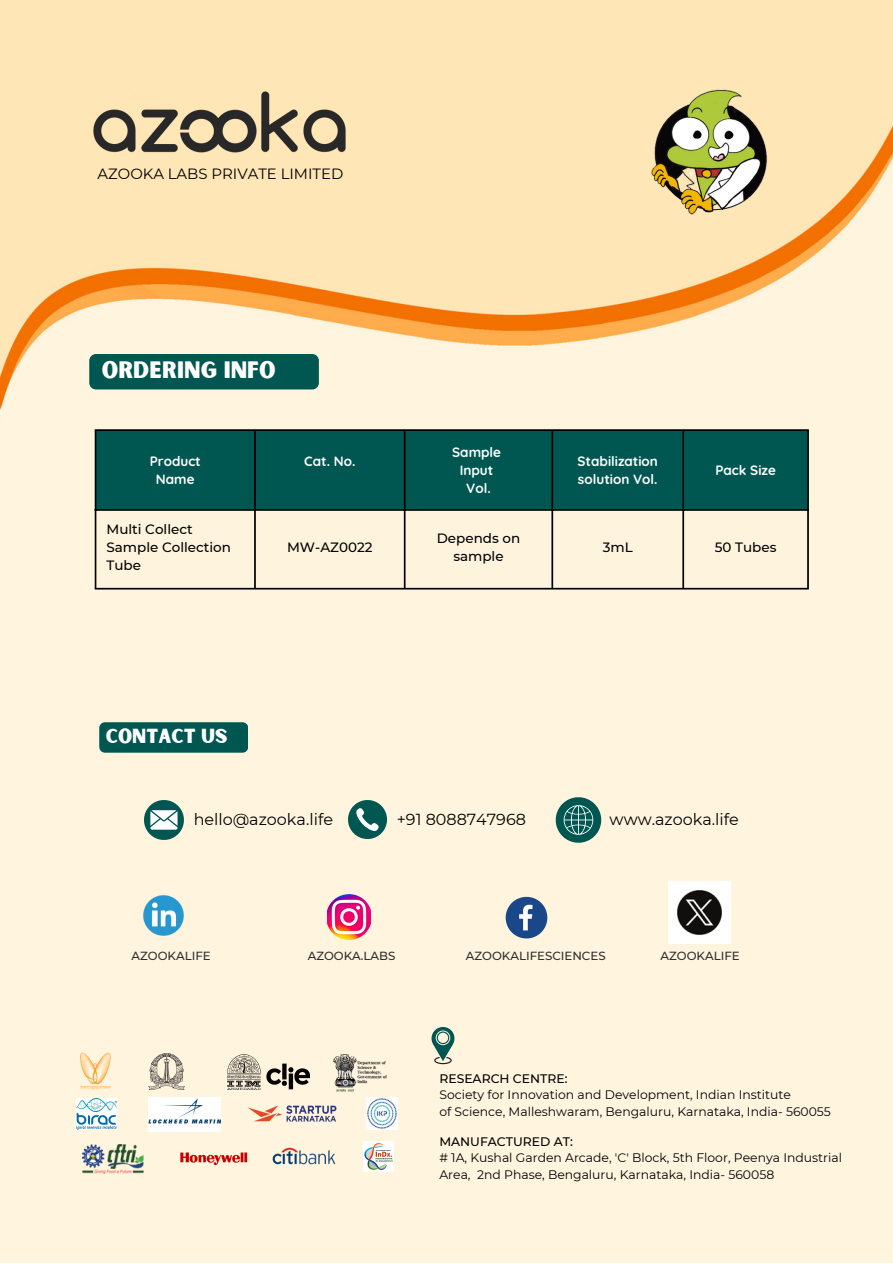
<style>
.page{position:relative;width:893px;height:1264px;background:#fff}
.page>*{position:absolute;margin:0;border:0;box-sizing:border-box;transform-origin:0 0}
.t1{font:22.65px "Sunborn Sans One";color:#fff}
.t2{font:19.5px "Sunborn Sans One";color:#fff}
.t3{font:16.05px "Montserrat";color:#000}
.t4{font:14.85px "Montserrat";color:#000}
.t5{font:700 13.5px/18px "Quicksand";color:#fff}
.t6{font:500 13.5px/18px "Montserrat";color:#000}
.t7{font:12.3px/16.5px "Montserrat";color:#000}
.t8{font:500 12.3px "Montserrat";color:#000}
.t9{font:500 11.7px "Montserrat";color:#2d2d2d}
</style>
<div class="page">
<img style="left:0;top:0;width:892px;height:1262px">
<img style="left:89px;top:88px;width:260px;height:77px">
<img style="left:646px;top:69px;width:129px;height:165px">
<div style="left:89px;top:354px;width:230px;height:35px;background:#005751;border-radius:7px"></div>
<svg style="left:144px;top:800px;width:40px;height:39px"></svg>
<svg style="left:348px;top:800px;width:39px;height:38px"></svg>
<svg style="left:555px;top:797px;width:46px;height:45px;background:#518980"></svg>
<div style="left:99px;top:722px;width:149px;height:30px;background:#005751;border-radius:6px"></div>
<img style="left:136px;top:888px;width:54px;height:54px">
<img style="left:328px;top:894px;width:42px;height:45px">
<svg style="left:505px;top:896px;width:42px;height:42px;background:#6580a8"></svg>
<img style="left:668px;top:881px;width:62px;height:62px">
<svg style="left:430px;top:1025px;width:24px;height:39px"></svg>
<img style="left:76px;top:1051px;width:37px;height:39px">
<img style="left:148px;top:1053px;width:37px;height:36px">
<img style="left:227px;top:1054px;width:82px;height:35px">
<img style="left:76px;top:1098px;width:40px;height:31px">
<img style="left:149px;top:1097px;width:72px;height:34px">
<img style="left:247px;top:1103px;width:89px;height:20px">
<img style="left:366px;top:1097px;width:32px;height:32px">
<img style="left:268px;top:1129px;width:71px;height:53px">
<img style="left:333px;top:1054px;width:54px;height:37px">
<img style="left:82px;top:1144px;width:61px;height:28px">
<img style="left:180px;top:1139px;width:68px;height:38px">
<img style="left:364px;top:1141px;width:30px;height:30px">
<div style="left:96px;top:431px;width:711px;height:78px;background:#005751"></div>
<div style="left:96px;top:511px;width:711px;height:77px;background:#fef3dd"></div>
<hr style="left:95px;top:431px;width:1px;height:157px;background:#000">
<hr style="left:254px;top:431px;width:2px;height:157px;background:#000">
<hr style="left:404px;top:431px;width:1px;height:157px;background:#000">
<hr style="left:551px;top:431px;width:2px;height:157px;background:#000">
<hr style="left:682px;top:431px;width:2px;height:157px;background:#000">
<hr style="left:807px;top:431px;width:1px;height:157px;background:#000">
<hr style="left:95px;top:429px;width:713px;height:2px;background:#000">
<hr style="left:95px;top:509px;width:713px;height:2px;background:#000">
<hr style="left:95px;top:588px;width:713px;height:1px;background:#000">
<p class="t4" style="left:98px;top:165px;width:247px">AZOOKA LABS PRIVATE LIMITED</p>
<p class="t1" style="left:102px;top:355px;width:175px">ORDERING INFO</p>
<p class="t5" style="left:150px;top:452px;width:53px">Product</p>
<p class="t5" style="left:156px;top:470px;width:40px">Name</p>
<p class="t6" style="left:106px;top:520px;width:126px">Multi Collect<br>Sample Collection<br>Tube</p>
<p class="t5" style="left:304px;top:452px;width:53px">Cat. No.</p>
<p class="t5" style="left:452px;top:443px;width:50px">Sample</p>
<p class="t5" style="left:460px;top:461px;width:35px">Input</p>
<p class="t5" style="left:466px;top:479px;width:26px">Vol.</p>
<p class="t5" style="left:577px;top:452px;width:82px">Stabilization solution Vol.</p>
<p class="t5" style="left:715px;top:461px;width:62px">Pack Size</p>
<p class="t6" style="left:287px;top:538px;width:87px">MW-AZ0022</p>
<p class="t6" style="left:437px;top:529px;width:85px;text-align:center">Depends on sample</p>
<p class="t6" style="left:602px;top:538px;width:31px">3mL</p>
<p class="t6" style="left:714px;top:538px;width:63px">50 Tubes</p>
<p class="t2" style="left:106px;top:723px;width:123px">CONTACT US</p>
<p class="t3" style="left:194px;top:809px;width:141px">hello@azooka.life</p>
<p class="t3" style="left:397px;top:809px;width:131px">+91 8088747968</p>
<p class="t3" style="left:609px;top:810px;width:131px">www.azooka.life</p>
<p class="t9" style="left:131px;top:948px;width:81px">AZOOKALIFE</p>
<p class="t9" style="left:308px;top:948px;width:89px">AZOOKA.LABS</p>
<p class="t9" style="left:466px;top:948px;width:141px">AZOOKALIFESCIENCES</p>
<p class="t9" style="left:660px;top:948px;width:81px">AZOOKALIFE</p>
<p class="t8" style="left:439px;top:1070px;width:130px">RESEARCH CENTRE:</p>
<p class="t7" style="left:439px;top:1086px;width:353px">Society for Innovation and Development, Indian Institute</p>
<p class="t7" style="left:439px;top:1102px;width:393px">of Science, Malleshwaram, Bengaluru, Karnataka, India- 560055</p>
<p class="t8" style="left:439px;top:1133px;width:135px">MANUFACTURED AT:</p>
<p class="t7" style="left:439px;top:1149px;width:404px"># 1A, Kushal Garden Arcade, 'C' Block, 5th Floor, Peenya Industrial<br>Area, 2nd Phase, Bengaluru, Karnataka, India- 560058</p>
</div>
